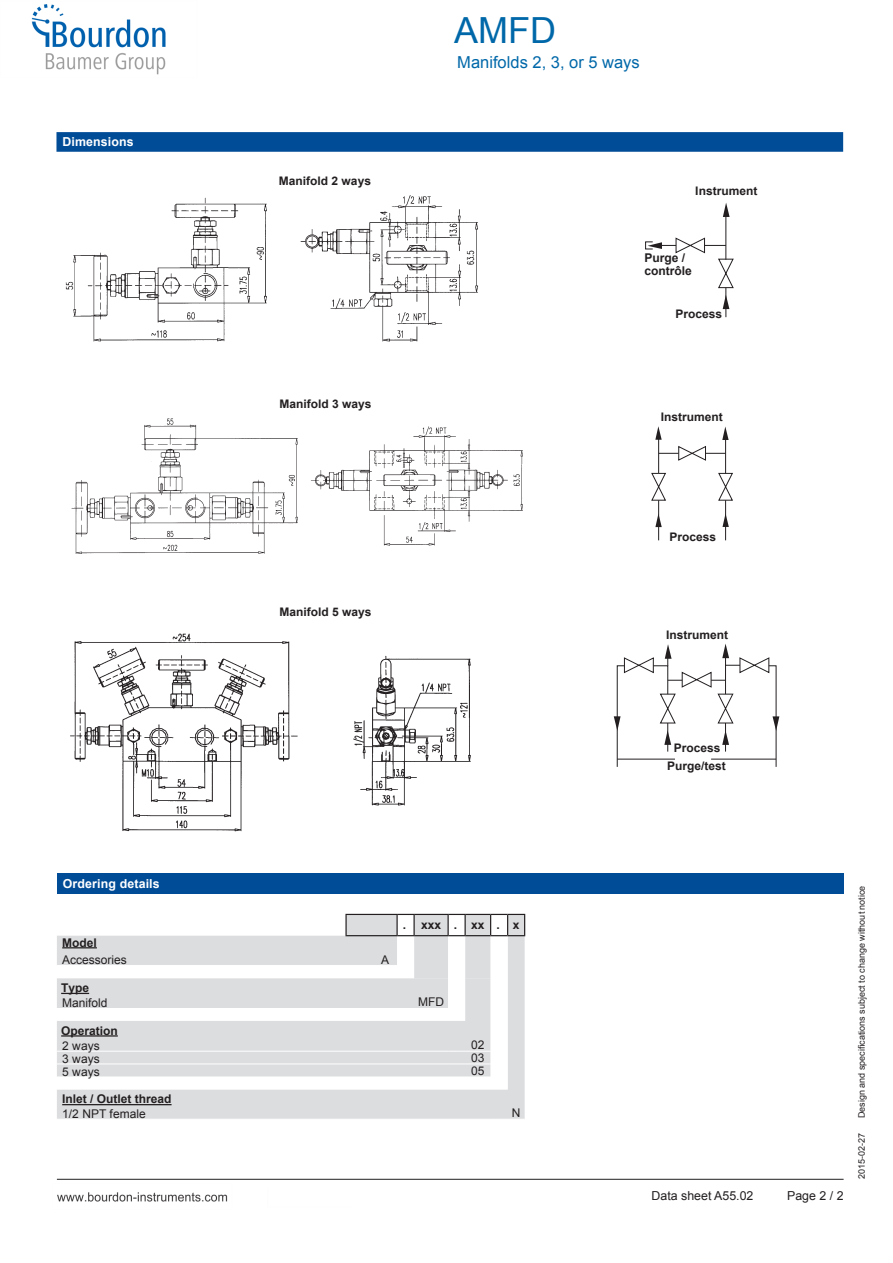
<style>
.page{position:relative;width:893px;height:1263px;background:#fff}
.page>*{position:absolute;margin:0;border:0;box-sizing:border-box;transform-origin:0 0}
.t1{font:36px "Arial";color:#0068a9}
.t2{font:16.5px "Arial";color:#0068a9}
.t3{font:700 12.3px "Arial";letter-spacing:.01em;color:#fff}
.t4{font:12.3px "Arial";color:#231f20}
.t5{font:700 12px/15px "Arial";color:#231f20}
.t6{font:12px/17.1px "Arial";color:#231f20}
.t7{font:700 11.85px/18.3px "Arial";color:#231f20;text-align:center}
.t8{font:9px "Arial";color:#231f20}
.s1{font-weight:700}
.s2{font-weight:400}
</style>
<div class="page">
<img style="left:31px;top:4px;width:813px;height:1198px">
<p class="t3" style="left:62px;top:134px;width:73px">Dimensions</p>
<p class="t7" style="left:279px;top:172px;width:94px">Manifold 2 ways</p>
<p class="t7" style="left:279px;top:395px;width:94px">Manifold 3 ways</p>
<p class="t1" style="left:454px;top:7px;width:103px">AMFD</p>
<p class="t2" style="left:457px;top:51px;width:184px">Manifolds 2, 3, or 5 ways</p>
<p class="t7" style="left:695px;top:182px;width:64px">Instrument</p>
<p class="t5" style="left:644px;top:251px;width:49px;line-height:13.5px">Purge / contrôle</p>
<p class="t7" style="left:675px;top:305px;width:48px">Process</p>
<p class="t7" style="left:661px;top:409px;width:64px">Instrument</p>
<p class="t3" style="left:63px;top:875px;width:98px">Ordering details</p>
<p class="t6" style="left:62px;top:934px;width:66px"><span class="s1">Model<br></span>Accessories</p>
<p class="t6" style="left:61px;top:981px;width:48px;line-height:14.9px"><span class="s1">Type<br></span>Manifold</p>
<p class="t7" style="left:279px;top:603px;width:94px">Manifold 5 ways</p>
<p class="t6" style="left:381px;top:951px;width:10px">A</p>
<p class="t5" style="left:403px;top:918px;width:118px">. xxx. xx.x</p>
<p class="t6" style="left:418px;top:994px;width:27px">MFD</p>
<p class="t5" style="left:61px;top:1023px;width:58px">Operation<br><span class="s2">2 ways</span></p>
<p class="t6" style="left:471px;top:1036px;width:15px">02</p>
<p class="t6" style="left:62px;top:1050px;width:39px">3 ways</p>
<p class="t6" style="left:471px;top:1049px;width:15px">03</p>
<p class="t6" style="left:62px;top:1063px;width:39px">5 ways</p>
<p class="t6" style="left:471px;top:1062px;width:15px">05</p>
<p class="t5" style="left:62px;top:1092px;width:111px">Inlet / Outlet thread<br><span class="s2">1/2 NPT female</span></p>
<p class="t6" style="left:512px;top:1105px;width:10px">N</p>
<p class="t7" style="left:670px;top:528px;width:48px">Process</p>
<p class="t7" style="left:666px;top:626px;width:64px">Instrument</p>
<p class="t7" style="left:667px;top:739px;width:60px">Process<br>Purge/test</p>
<p class="t4" style="left:652px;top:1188px;width:103px">Data sheet A55.02</p>
<p class="t4" style="left:787px;top:1187px;width:58px">Page 2 / 2</p>
<p class="t8" style="left:856px;top:1118px;width:234px;rotate:-90deg">Design and specifications subject to change without notice</p>
<p class="t8" style="left:856px;top:1179px;width:48px;rotate:-90deg">2015-02-27</p>
</div>
